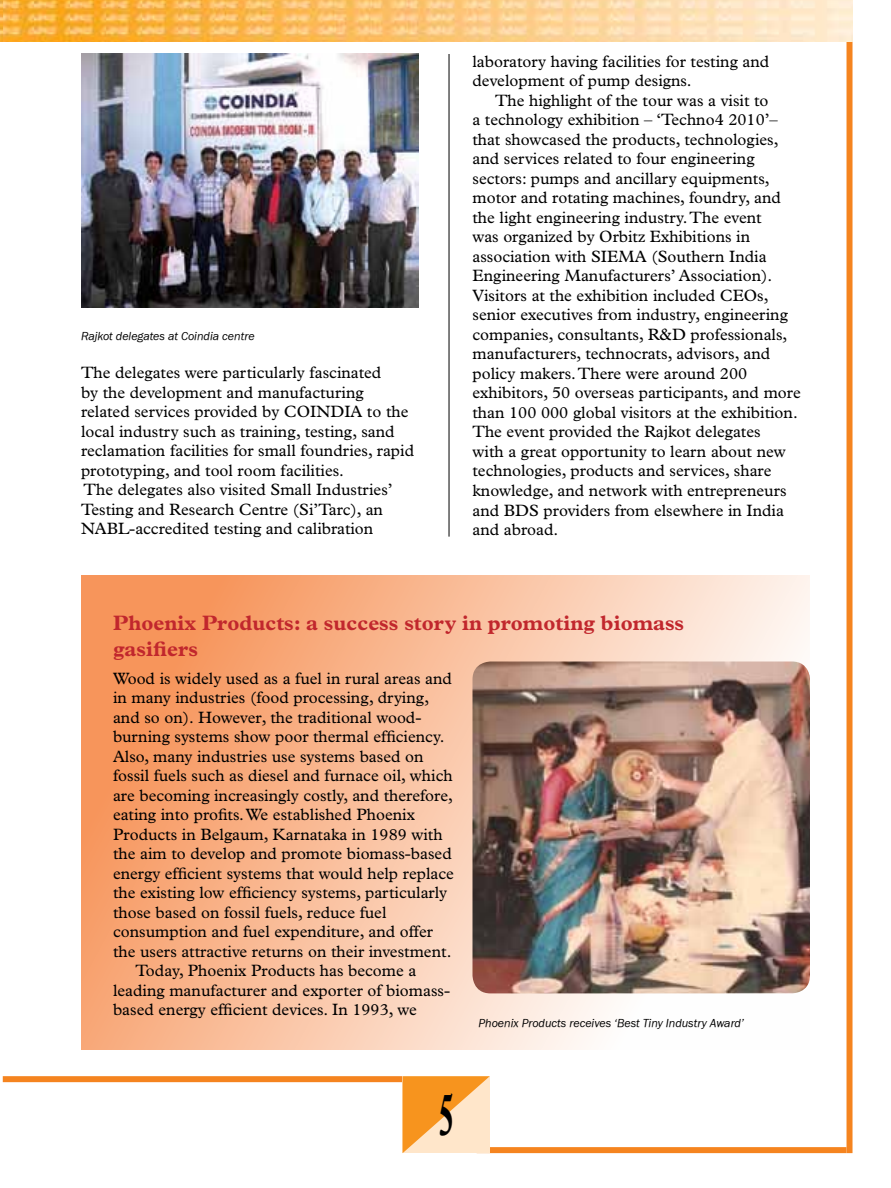
<style>
.page{position:relative;width:891px;height:1188px;background:#fff}
.page>*{position:absolute;margin:0;border:0;box-sizing:border-box;transform-origin:0 0}
.t1{font:700 61.5px "Plantin";color:#000;scale:.5 1}
.t2{font:700 21px/25.5px "Plantin";color:#c1272d}
.t3{font:16.5px/19.5px "Plantin";color:#000}
.t4{font:italic 12px "Franklin Gothic";color:#000}
</style>
<div class="page">
<img style="left:2px;top:0;width:851px;height:41px">
<div style="left:3px;top:1076px;width:449px;height:6px;background:#f5841f"></div>
<div style="left:477px;top:1147px;width:370px;height:6px;background:#f5841f"></div>
<svg style="left:403px;top:1076px;width:87px;height:77px;background:#fbbd74"></svg>
<div style="left:847px;top:1px;width:6px;height:1152px;background:#f5841f"></div>
<img style="left:0;top:0;width:2px;height:41px">
<hr style="left:449px;top:54px;width:1px;height:483px;background:#000">
<img style="left:81px;top:54px;width:337px;height:253px">
<svg style="left:81px;top:575px;width:729px;height:475px;background:#f9bd9a"></svg>
<img style="left:472px;top:662px;width:338px;height:331px">
<p class="t4" style="left:81px;top:329px;width:175px">Rajkot delegates at Coindia centre</p>
<p class="t3" style="left:81px;top:363px;width:335px">The delegates were particularly fascinated<br>by the development and manufacturing related services provided by COINDIA to the local industry such as training, testing, sand reclamation facilities for small foundries, rapid prototyping, and tool room facilities.<br>The delegates also visited Small Industries’ Testing and Research Centre (Si’Tarc), an NABL-accredited testing and calibration</p>
<p class="t3" style="left:472px;top:51px;width:298px">laboratory having facilities for testing and development of pump designs.</p>
<p class="t3" style="left:472px;top:90px;width:330px;text-indent:23px">The highlight of the tour was a visit to<br>a technology exhibition – ‘Techno4 2010’– that showcased the products, technologies, and services related to four engineering sectors: pumps and ancillary equipments, motor and rotating machines, foundry, and the light engineering industry. The event<br>was organized by Orbitz Exhibitions in association with SIEMA (Southern India Engineering Manufacturers’ Association).<br>Visitors at the exhibition included CEOs, senior executives from industry, engineering companies, consultants, R&amp;D professionals, manufacturers, technocrats, advisors, and policy makers. There were around 200 exhibitors, 50 overseas participants, and more than 100 000 global visitors at the exhibition.<br>The event provided the Rajkot delegates<br>with a great opportunity to learn about new technologies, products and services, share knowledge, and network with entrepreneurs and BDS providers from elsewhere in India and abroad.</p>
<p class="t2" style="left:113px;top:610px;width:573px">Phoenix Products: a success story in promoting biomass gasifiers</p>
<p class="t3" style="left:113px;top:668px;width:340px">Wood is widely used as a fuel in rural areas and</p>
<p class="t3" style="left:113px;top:688px;width:318px">in many industries (food processing, drying,</p>
<p class="t3" style="left:113px;top:707px;width:310px">and so on). However, the traditional wood-</p>
<p class="t3" style="left:113px;top:727px;width:333px">burning systems show poor thermal efficiency.</p>
<p class="t3" style="left:113px;top:746px;width:312px">Also, many industries use systems based on</p>
<p class="t3" style="left:113px;top:766px;width:341px">fossil fuels such as diesel and furnace oil, which</p>
<p class="t3" style="left:113px;top:785px;width:341px">are becoming increasingly costly, and therefore,</p>
<p class="t3" style="left:113px;top:805px;width:303px">eating into profits. We established Phoenix</p>
<p class="t3" style="left:113px;top:824px;width:331px">Products in Belgaum, Karnataka in 1989 with</p>
<p class="t3" style="left:113px;top:844px;width:340px">the aim to develop and promote biomass-based</p>
<p class="t3" style="left:113px;top:863px;width:342px">energy efficient systems that would help replace</p>
<p class="t3" style="left:113px;top:883px;width:336px">the existing low efficiency systems, particularly</p>
<p class="t3" style="left:113px;top:902px;width:275px">those based on fossil fuels, reduce fuel</p>
<p class="t3" style="left:113px;top:922px;width:321px">consumption and fuel expenditure, and offer</p>
<p class="t3" style="left:113px;top:941px;width:340px">the users attractive returns on their investment.</p>
<p class="t3" style="left:136px;top:961px;width:282px">Today, Phoenix Products has become a</p>
<p class="t3" style="left:113px;top:980px;width:339px">leading manufacturer and exporter of biomass-</p>
<p class="t3" style="left:113px;top:1000px;width:305px">based energy efficient devices. In 1993, we</p>
<p class="t4" style="left:478px;top:1016px;width:267px">Phoenix Products receives ‘Best Tiny Industry Award’</p>
<h1 class="t1" style="left:438px;top:1078px;width:34px">5</h1>
</div>
